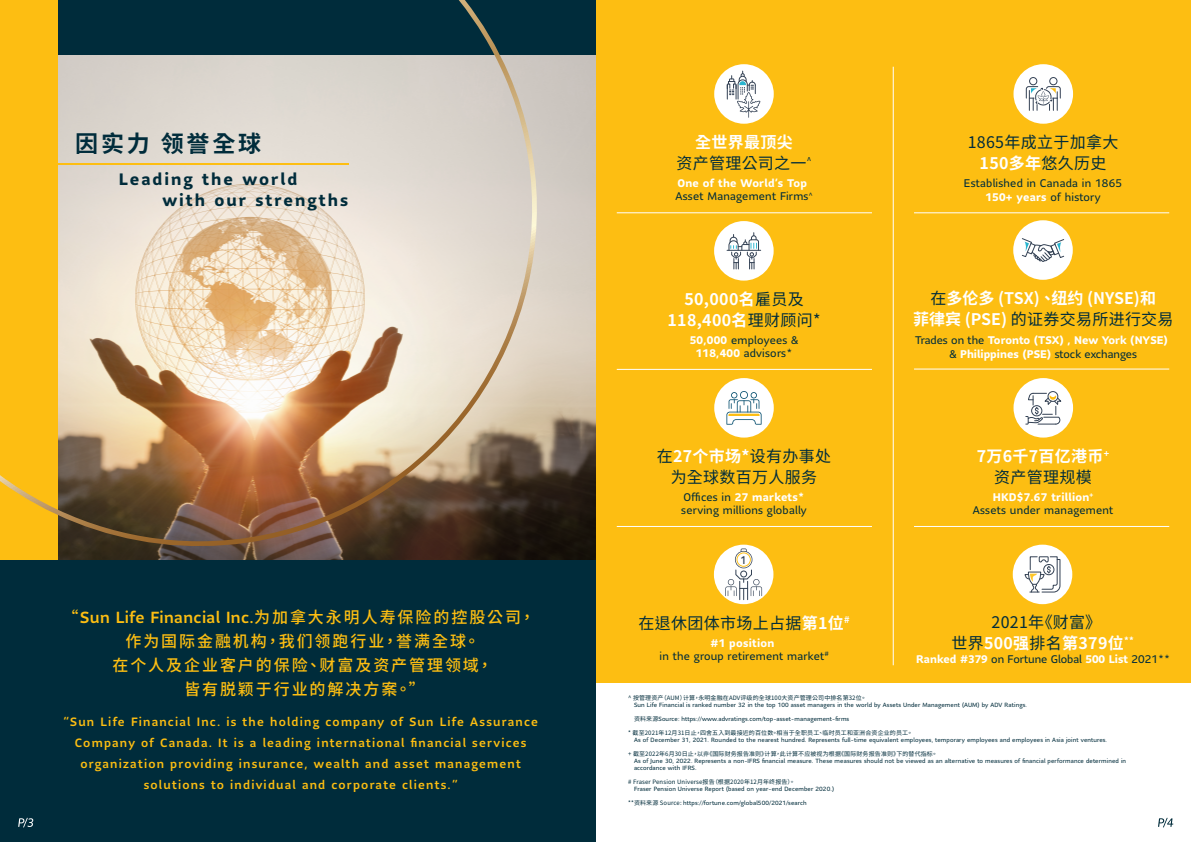
<style>
.page{position:relative;width:1191px;height:842px;background:#fff}
.page>*{position:absolute;margin:0;border:0;box-sizing:border-box;transform-origin:0 0}
.t1{font:700 23px "Noto Sans CJ Ktc";letter-spacing:.12em;color:#002c3b}
.t2{font:700 16.5px/21px "Sun Life Sans";letter-spacing:.12em;color:#002c3b}
.t3{font:16px/21px "Noto Sans CJ Ktc";letter-spacing:.02em;color:#002c3b;text-align:center}
.t4{font:500 16px/24px "Noto Sans CJ Ktc";letter-spacing:.12em;color:#fdbe12;text-align:center}
.t5{font:700 16px/21px "Noto Sans CJ Ktc";letter-spacing:.02em;color:#fff;text-align:center}
.t6{font:500 16px "Sun Life Sans";letter-spacing:.025em;color:#fdbe12}
.t7{font:700 16px/21px "Noto Sans CJ Ktc";color:#fff;text-align:center}
.t8{font:500 12px/21px "Sun Life Sans";letter-spacing:.1em;color:#fdbe12;text-align:center}
.t9{font:11px/13.2px "Sun Life Sans";letter-spacing:.02em;color:#002c3b;text-align:center}
.t10{font:700 11px/14px "Sun Life Sans";color:#fff;text-align:center}
.t11{font:11px "Sun Life Sans";color:#002c3b}
.t12{font:500 11px "Sun Life Sans";color:#334154;scale:.8 1}
.t13{font:6px/7px "Sun Life Sans";letter-spacing:.02em;color:#002c3b}
.t14{font:6px "Noto Sans CJ Ktc";letter-spacing:.02em;color:#002c3b}
.s1{font-family:"Noto Sans CJ Ktc"}
.s2{font-weight:700;color:#fff}
.s3{font-weight:400;color:#002c3b}
</style>
<div class="page">
<div style="left:595px;top:0;width:596px;height:683px;background:#fdbe12"></div>
<div style="left:0;top:0;width:595px;height:842px;background:#002c3b"></div>
<img style="left:583px;top:56px;width:12px;height:503px">
<svg style="left:18px;top:818px;width:15px;height:9px"></svg>
<svg style="left:1158px;top:818px;width:15px;height:9px"></svg>
<svg style="left:0;top:0;width:583px;height:560px;background:#baa889"></svg>
<div style="left:1013px;top:220px;width:59px;height:60px;background:#fff;border-radius:50%"></div>
<svg style="left:1022px;top:238px;width:43px;height:24px"></svg>
<div style="left:714px;top:64px;width:59px;height:60px;background:#fff;border-radius:50%"></div>
<svg style="left:726px;top:71px;width:34px;height:47px"></svg>
<div style="left:1013px;top:64px;width:60px;height:60px;background:#fff;border-radius:50%"></div>
<div style="left:1049px;top:77px;width:8px;height:8px;border:1px solid #334154;border-radius:50%"></div>
<div style="left:1029px;top:77px;width:8px;height:8px;border:1px solid #334154;border-radius:50%"></div>
<svg style="left:1025px;top:86px;width:36px;height:38px"></svg>
<div style="left:714px;top:221px;width:59px;height:60px;background:#fff;border-radius:50%"></div>
<hr style="left:727px;top:250px;width:33px;height:1px;background:#334154">
<svg style="left:728px;top:233px;width:31px;height:36px"></svg>
<div style="left:714px;top:378px;width:60px;height:60px;background:#fff;border-radius:50%"></div>
<svg style="left:726px;top:391px;width:35px;height:34px"></svg>
<div style="left:1013px;top:378px;width:60px;height:60px;background:#fff;border-radius:50%"></div>
<div style="left:1047px;top:391px;width:11px;height:11px;border:1px solid #334154;border-radius:50%"></div>
<svg style="left:1025px;top:392px;width:37px;height:33px"></svg>
<div style="left:1031px;top:405px;width:11px;height:11px;border:1px solid #334154;border-radius:50%"></div>
<hr style="left:617px;top:212px;width:255px;height:1px;background:#fff">
<hr style="left:617px;top:369px;width:255px;height:1px;background:#fff">
<hr style="left:914px;top:212px;width:255px;height:1px;background:#fff">
<hr style="left:914px;top:369px;width:255px;height:1px;background:#fff">
<hr style="left:617px;top:526px;width:255px;height:1px;background:#fff">
<hr style="left:914px;top:526px;width:255px;height:1px;background:#fff">
<hr style="left:892px;top:67px;width:1px;height:598px;background:#fff">
<div style="left:714px;top:545px;width:59px;height:59px;background:#fff;border-radius:50%"></div>
<svg style="left:725px;top:548px;width:37px;height:52px"></svg>
<div style="left:1012px;top:545px;width:60px;height:59px;background:#fff;border-radius:50%"></div>
<svg style="left:1024px;top:556px;width:36px;height:49px"></svg>
<h1 class="t1" style="left:75px;top:131px;width:187px">因实力 领誉全球</h1>
<h2 class="t2" style="left:162px;top:169px;width:187px;text-indent:-44px">Leading the world<br>with our strengths</h2>
<h3 class="t6" style="left:62px;top:606px;width:474px"><span class="s1">“</span>Sun Life Financial Inc.<span class="s1">为加拿大永明人寿保险的控股公司，</span></h3>
<h3 class="t4" style="left:112px;top:629px;width:382px">作为国际金融机构，我们领跑行业，誉满全球。<br>在个人及企业客户的保险、财富及资产管理领域，皆有脱颖于行业的解决方案。”</h3>
<p class="t8" style="left:63px;top:711px;width:476px">“Sun Life Financial Inc. is the holding company of Sun Life Assurance Company of Canada. It is a leading international financial services organization providing insurance, wealth and asset management solutions to individual and corporate clients.”</p>
<h3 class="t3" style="left:676px;top:132px;width:137px"><span class="s2">全世界最顶尖<br></span>资产管理公司之一<sup>^</sup></h3>
<h3 class="t9" style="left:675px;top:176px;width:139px;text-align:left"><span class="s2">One of the World’s Top<br></span>Asset Management Firms<sup>^</sup></h3>
<h3 class="t5" style="left:667px;top:289px;width:155px">50,000名<span class="s3">雇员及<br></span>118,400名<span class="s3">理财顾问*</span></h3>
<h3 class="t9" style="left:690px;top:333px;width:110px"><span class="s2">50,000</span> employees &amp;<br><span class="s2">118,400</span> advisors*</h3>
<h3 class="t3" style="left:656px;top:446px;width:176px">在<span class="s2">27个市场*</span>设有办事处为全球数百万人服务</h3>
<h3 class="t9" style="left:681px;top:490px;width:127px;text-align:left">Offices in <span class="s2">27 markets* </span>serving millions globally</h3>
<h3 class="t12" style="left:741px;top:552px;width:8px">1</h3>
<h3 class="t3" style="left:967px;top:132px;width:152px">1865年成立于加拿大<br><span class="s2">150多年</span>悠久历史</h3>
<h3 class="t9" style="left:964px;top:177px;width:160px">Established in Canada in 1865<br><span class="s2">150+ years</span> of history</h3>
<h3 class="t7" style="left:913px;top:288px;width:262px"><span class="s3">在</span>多伦多 (TSX) 、纽约 (NYSE)和<br>菲律宾 (PSE) <span class="s3">的证券交易所进行交易</span></h3>
<h3 class="t10" style="left:915px;top:333px;width:254px"><span class="s3">Trades on the</span> Toronto (TSX) , New York (NYSE) <span class="s3">&amp;</span> Philippines (PSE) <span class="s3">stock exchanges</span></h3>
<h3 class="t5" style="left:976px;top:446px;width:134px">7万6千7百亿港币<sup>+</sup><span class="s3">资产管理规模</span></h3>
<h3 class="t9" style="left:972px;top:490px;width:142px"><span class="s2">HKD$7.67 trillion</span><sup>+<br></sup>Assets under management</h3>
<h3 class="t3" style="left:951px;top:612px;width:184px">2021年《财富》<br>世界<span class="s2">500强</span>排名<span class="s2">第379位</span><sup>**</sup></h3>
<h3 class="t11" style="left:916px;top:651px;width:255px"><span class="s2">Ranked #379</span> on Fortune Global <span class="s2">500 List</span> 2021**</h3>
<h3 class="t3" style="left:638px;top:612px;width:213px">在退休团体市场上占据<span class="s2">第1位</span><sup>#</sup></h3>
<h3 class="t9" style="left:659px;top:636px;width:171px"><span class="s2">#1 position<br></span>in the group retirement market<sup>#</sup></h3>
<p class="t14" style="left:628px;top:695px;width:240px">^ 按管理资产（AUM）计算，永明金融在ADV评级的全球100大资产管理公司中排名第32位。</p>
<p class="t13" style="left:634px;top:702px;width:394px">Sun Life Financial is ranked number 32 in the top 100 asset managers in the world by Assets Under Management (AUM) by ADV Ratings.</p>
<p class="t13" style="left:634px;top:716px;width:217px"><span class="s1">资料来源</span>Source: https://www.advratings.com/top-asset-management-firms</p>
<p class="t14" style="left:628px;top:730px;width:286px">* 截至2021年12月31日止，四舍五入到最接近的百位数。相当于全职员工、临时员工和亚洲合资企业的员工。</p>
<p class="t13" style="left:634px;top:737px;width:474px">As of December 31, 2021. Rounded to the nearest hundred. Represents full-time equivalent employees, temporary employees and employees in Asia joint ventures.</p>
<p class="t14" style="left:628px;top:751px;width:311px">+ 截至2022年6月30日止，以非《国际财务报告准则》计算，此计算不应被视为根据《国际财务报告准则》下的替代指标。</p>
<p class="t13" style="left:634px;top:758px;width:493px">As of June 30, 2022. Represents a non-IFRS financial measure. These measures should not be viewed as an alternative to measures of financial performance determined in accordance with IFRS.</p>
<p class="t14" style="left:628px;top:779px;width:169px"># Fraser Pension Universe报告（根据2020年12月年终报告）。</p>
<p class="t13" style="left:634px;top:786px;width:201px">Fraser Pension Universe Report (based on year-end December 2020.)</p>
<p class="t13" style="left:628px;top:800px;width:180px"><span class="s1">**资料来源 Source:</span> https://fortune.com/global500/2021/search</p>
</div>
